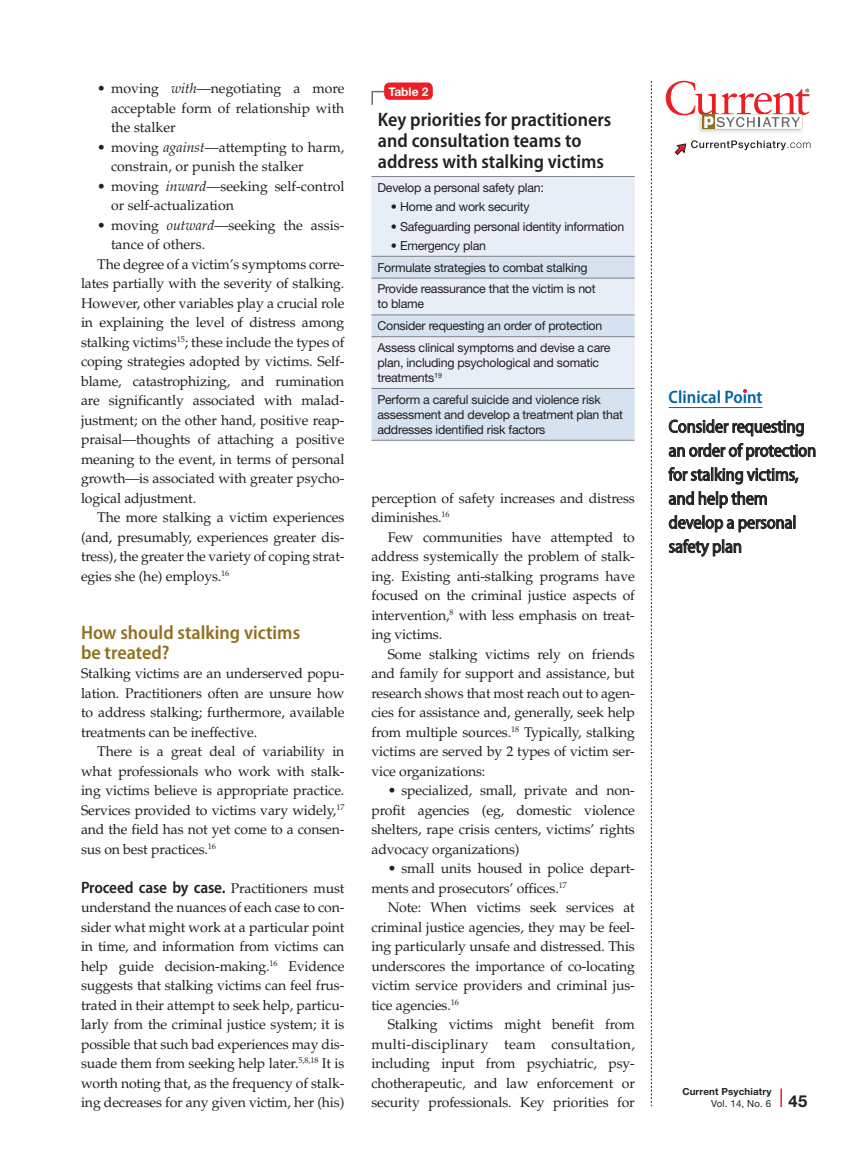
<style>
.page{position:relative;width:851px;height:1161px;background:#fff}
.page>*{position:absolute;margin:0;border:0;box-sizing:border-box;transform-origin:0 0}
.Table_Title{font:600 semi-condensed 19.5px/21px "Myriad Pro";color:#231f20}
.t1{font:600 semi-condensed 19.5px/19.5px "Myriad Pro";color:#91701f}
.Clinical_Point{font:semi-condensed 18px/24px "Myriad Pro";letter-spacing:-.01em;color:#231f20}
.t2{font:600 semi-condensed 18px "Myriad Pro";color:#0063a5}
.Body_1{font:600 semi-condensed 16.5px "Myriad Pro";letter-spacing:-.01em;color:#231f20}
.t3{font:700 16.5px "Helvetica Neue LT Std";color:#231f20}
.Body_2{font:14.1px/19.5px "Palatino LT Std";letter-spacing:-.01em;color:#231f20;text-align:justify}
.Body_1-2{font:14.1px/19.5px "Palatino LT Std";letter-spacing:-.01em;color:#231f20;text-align:justify}
.Body_Bullets{font:14.1px/19.5px "Palatino LT Std";color:#231f20}
.Table_Text{font:12.3px/15px "Helvetica Neue LT Std";letter-spacing:-.02em;color:#231f20}
.t4{font:700 12px "Helvetica Neue LT Std";color:#fff}
.t5{font:700 9.75px "Helvetica Neue LT Std";letter-spacing:.015em;color:#231f20}
.t6{font:9.75px "Helvetica Neue LT Std";letter-spacing:.015em;color:#231f20}
.s1{font-style:italic}
.s2{font-family:"Palatino LT Std";font-weight:400;font-stretch:normal;font-size:14.1px}
</style>
<div class="page">
<svg style="left:651px;top:81px;width:1px;height:1025px"></svg>
<svg style="left:780px;top:1089px;width:1px;height:18px"></svg>
<svg style="left:674px;top:140px;width:136px;height:15px"></svg>
<img style="left:698px;top:129px;width:105px;height:4px">
<svg style="left:665px;top:81px;width:144px;height:48px"></svg>
<hr style="left:668px;top:407px;width:94px;height:1px;background:#0063a5">
<svg style="left:669px;top:419px;width:134px;height:18px"></svg>
<svg style="left:668px;top:443px;width:147px;height:18px"></svg>
<svg style="left:668px;top:467px;width:130px;height:18px"></svg>
<svg style="left:668px;top:491px;width:98px;height:18px"></svg>
<svg style="left:669px;top:515px;width:126px;height:18px"></svg>
<svg style="left:668px;top:539px;width:73px;height:18px"></svg>
<svg style="left:743px;top:389px;width:4px;height:4px"></svg>
<div style="left:371px;top:177px;width:263px;height:79px;background:#e8eef6"></div>
<svg style="left:371px;top:257px;width:263px;height:183px;background:#dee7f2"></svg>
<hr style="left:371px;top:440px;width:263px;height:1px;background:#808285">
<hr style="left:371px;top:336px;width:263px;height:1px;background:#808285">
<hr style="left:371px;top:388px;width:263px;height:1px;background:#808285">
<hr style="left:371px;top:278px;width:263px;height:1px;background:#808285">
<hr style="left:371px;top:315px;width:263px;height:1px;background:#808285">
<hr style="left:371px;top:176px;width:263px;height:1px;background:#808285">
<hr style="left:371px;top:256px;width:263px;height:1px;background:#808285">
<svg style="left:371px;top:90px;width:15px;height:15px"></svg>
<div style="left:384px;top:82px;width:49px;height:18px;background:#ed1d24;border-radius:5px"></div>
<p class="Body_Bullets" style="left:111px;top:79px;width:235px;text-align:justify;text-indent:-14px">• moving <span class="s1">with</span>—negotiating a more acceptable form of relationship with the stalker</p>
<p class="Body_Bullets" style="left:111px;top:137px;width:235px;text-indent:-14px">• moving <span class="s1">against</span>—attempting to harm, constrain, or punish the stalker</p>
<p class="Body_Bullets" style="left:111px;top:176px;width:235px;text-indent:-14px">• moving <span class="s1">inward</span>—seeking self-control or self-actualization</p>
<p class="Body_Bullets" style="left:111px;top:215px;width:235px;text-indent:-14px">• moving <span class="s1">outward</span>—seeking the assis&shy;tance of others.</p>
<p class="Body_2" style="left:81px;top:254px;width:265px;text-indent:16px">The degree of a victim’s symptoms corre&shy;lates partially with the severity of stalking.<br>However, other variables play a crucial role in explaining the level of distress among stalking victims<sup>15</sup>; these include the types of coping strategies adopted by victims. Self&shy;blame, catastrophizing, and rumination are significantly associated with malad&shy;justment; on the other hand, positive reap&shy;praisal—thoughts of attaching a positive meaning to the event, in terms of personal growth—is associated with greater psycho&shy;logical adjustment.</p>
<p class="Body_2" style="left:81px;top:508px;width:265px;text-indent:16px">The more stalking a victim experiences (and, presumably, experiences greater dis&shy;tress), the greater the variety of coping strat&shy;egies she (he) employs.<sup>16</sup></p>
<h1 class="t1" style="left:81px;top:622px;width:221px">How should stalking victims be treated?</h1>
<p class="Body_1-2" style="left:81px;top:664px;width:265px">Stalking victims are an underserved popu&shy;lation. Practitioners often are unsure how to address stalking; furthermore, available treatments can be ineffective.</p>
<p class="Body_2" style="left:81px;top:742px;width:265px;text-indent:16px">There is a great deal of variability in what professionals who work with stalk&shy;ing victims believe is appropriate practice.<br>Services provided to victims vary widely,<sup>17 </sup>and the field has not yet come to a consen&shy;sus on best practices.<sup>16</sup></p>
<p class="Body_1" style="left:81px;top:877px;width:265px">Proceed case by case. <span class="s2">Practitioners must</span></p>
<p class="Body_1-2" style="left:81px;top:898px;width:265px">understand the nuances of each case to con&shy;sider what might work at a particular point in time, and information from victims can help guide decision-making.<sup>16</sup> Evidence suggests that stalking victims can feel frus&shy;trated in their attempt to seek help, particu&shy;larly from the criminal justice system; it is possible that such bad experiences may dis&shy;suade them from seeking help later.<sup>5,8,18</sup> It is worth noting that, as the frequency of stalk&shy;ing decreases for any given victim, her (his)</p>
<p class="t4" style="left:388px;top:84px;width:42px">Table 2</p>
<p class="Table_Title" style="left:378px;top:108px;width:235px">Key priorities for practitioners and consultation teams to address with stalking victims</p>
<p class="Table_Text" style="left:377px;top:180px;width:168px">Develop a personal safety plan:</p>
<p class="Table_Text" style="left:391px;top:199px;width:140px">• Home and work security</p>
<p class="Table_Text" style="left:391px;top:218px;width:235px">• Safeguarding personal identity information</p>
<p class="Table_Text" style="left:391px;top:238px;width:96px">• Emergency plan</p>
<p class="Table_Text" style="left:377px;top:260px;width:211px">Formulate strategies to combat stalking</p>
<p class="Table_Text" style="left:377px;top:281px;width:220px">Provide reassurance that the victim is not to blame</p>
<p class="Table_Text" style="left:377px;top:318px;width:226px">Consider requesting an order of protection</p>
<p class="Table_Text" style="left:377px;top:340px;width:234px">Assess clinical symptoms and devise a care plan, including psychological and somatic treatments<sup>19</sup></p>
<p class="Table_Text" style="left:377px;top:392px;width:247px">Perform a careful suicide and violence risk assessment and develop a treatment plan that addresses identified risk factors</p>
<p class="Body_1-2" style="left:371px;top:488px;width:265px">perception of safety increases and distress diminishes.<sup>16</sup></p>
<p class="Body_2" style="left:371px;top:527px;width:265px;text-indent:16px">Few communities have attempted to address systemically the problem of stalk&shy;ing. Existing anti-stalking programs have focused on the criminal justice aspects of intervention,<sup>8</sup> with less emphasis on treat&shy;ing victims.</p>
<p class="Body_2" style="left:371px;top:644px;width:265px;text-indent:16px">Some stalking victims rely on friends and family for support and assistance, but research shows that most reach out to agen&shy;cies for assistance and, generally, seek help from multiple sources.<sup>18</sup> Typically, stalking victims are served by 2 types of victim ser&shy;vice organizations:</p>
<p class="Body_Bullets" style="left:371px;top:781px;width:265px;text-align:justify;text-indent:16px">• specialized, small, private and non&shy;profit agencies (eg, domestic violence shelters, rape crisis centers, victims’ rights advocacy organizations)</p>
<p class="Body_Bullets" style="left:371px;top:859px;width:265px;text-indent:16px">• small units housed in police depart&shy;ments and prosecutors’ offices.<sup>17</sup></p>
<p class="Body_2" style="left:371px;top:898px;width:265px;text-indent:16px">Note: When victims seek services at criminal justice agencies, they may be feel&shy;ing particularly unsafe and distressed. This underscores the importance of co-locating victim service providers and criminal jus&shy;tice agencies.<sup>16</sup></p>
<p class="Body_2" style="left:371px;top:1015px;width:265px;text-indent:16px">Stalking victims might benefit from multi-disciplinary team consultation, including input from psychiatric, psy&shy;chotherapeutic, and law enforcement or security professionals. Key priorities for</p>
<p class="t2" style="left:668px;top:386px;width:95px">Clinical Point</p>
<p class="Clinical_Point" style="left:668px;top:414px;width:149px">Consider requesting an order of protection for stalking victims, and help them develop a personal safety plan</p>
<p class="t5" style="left:682px;top:1085px;width:90px">Current Psychiatry</p>
<p class="t6" style="left:711px;top:1098px;width:62px">Vol. 14, No. 6</p>
<p class="t3" style="left:788px;top:1091px;width:20px">45</p>
</div>
